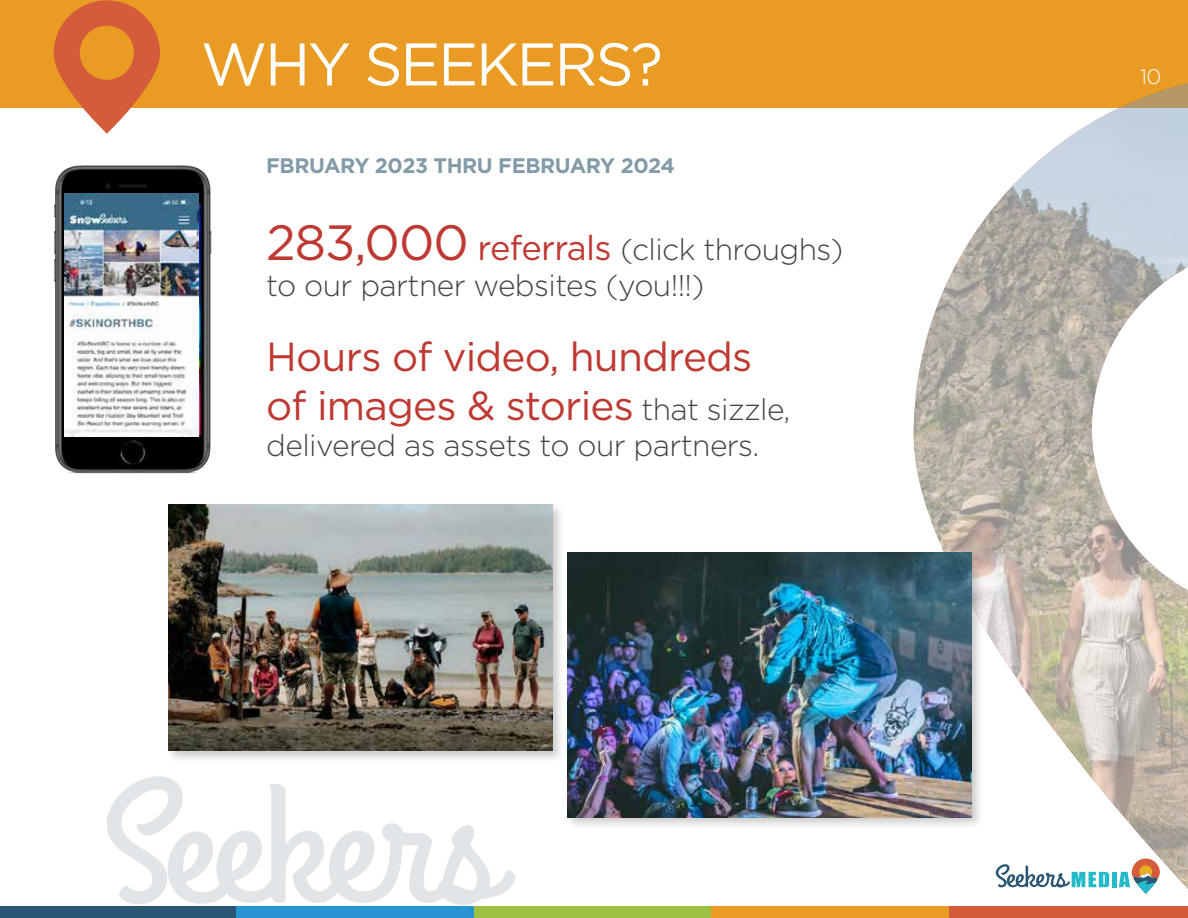
<style>
.page{position:relative;width:1188px;height:918px;background:#fff}
.page>*{position:absolute;margin:0;border:0;box-sizing:border-box;transform-origin:0 0}
.t1{font:60px "Gotham HTF";letter-spacing:-.04em;color:#fff}
.t2{font:40.5px/48.6px "Gotham HTF";letter-spacing:-.02em;color:#be3932}
.t3{font:300 30px/36px "Gotham HTF";letter-spacing:-.02em;color:#444}
.t4{font:700 21px "Gotham HTF";letter-spacing:-.03em;color:#829ba7}
.t5{font:300 21px "Gotham HTF";color:#fff}
.s1{font-weight:400;font-size:49.5px;color:#be3932}
.s2{font-weight:400;font-size:34.5px;color:#be3932}
.s3{font-weight:300;font-size:30px;color:#444}
</style>
<div class="page">
<div style="left:0;top:0;width:1188px;height:108px;background:#e99b23"></div>
<div style="left:0;top:906px;width:237px;height:12px;background:#2c5774"></div>
<div style="left:237px;top:906px;width:237px;height:12px;background:#2994d2"></div>
<div style="left:474px;top:906px;width:238px;height:12px;background:#9dc142"></div>
<div style="left:712px;top:906px;width:237px;height:12px;background:#e99b23"></div>
<svg style="left:107px;top:776px;width:409px;height:129px"></svg>
<img style="left:54px;top:165px;width:158px;height:309px">
<img style="left:65px;top:194px;width:134px;height:243px">
<svg style="left:949px;top:891px;width:239px;height:27px"></svg>
<img style="left:914px;top:83px;width:274px;height:808px">
<div style="left:564px;top:549px;width:421px;height:282px;background:#000;opacity:.21"></div>
<img style="left:567px;top:552px;width:405px;height:266px">
<div style="left:165px;top:501px;width:401px;height:262px;background:#000;opacity:.21"></div>
<img style="left:168px;top:505px;width:385px;height:246px">
<svg style="left:54px;top:0;width:106px;height:134px"></svg>
<h1 class="t1" style="left:201px;top:31px;width:50px">why</h1>
<h1 class="t1" style="left:364px;top:31px;width:300px">seekers?</h1>
<p class="t4" style="left:266px;top:154px;width:183px">FBRUARY 2023 THR</p>
<p class="t4" style="left:477px;top:154px;width:36px">U FEBR</p>
<p class="t4" style="left:555px;top:154px;width:122px">UARY 2024</p>
<p class="t3" style="left:266px;top:231px;width:578px"><span class="s1">283,000</span> <span class="s2">referrals</span> (click throughs) to our partner websites (you!!!)</p>
<h2 class="t2" style="left:266px;top:332px;width:526px">Hours of video, hundreds of images &amp; stories <span class="s3">that sizzle,</span></h2>
<p class="t3" style="left:266px;top:427px;width:495px">delivered as assets to our partners.</p>
<p class="t5" style="left:1140px;top:66px;width:23px">10</p>
</div>
